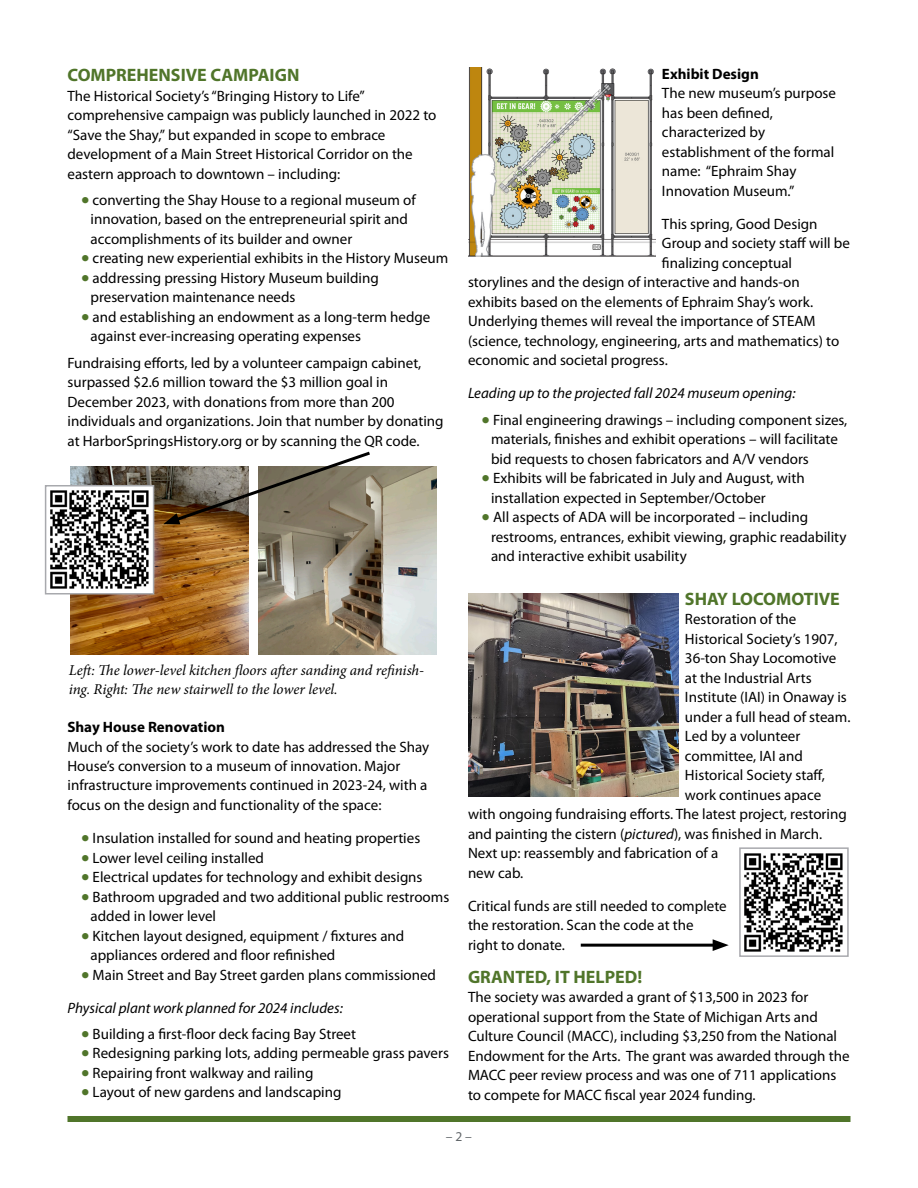
<style>
.page{position:relative;width:918px;height:1188px;background:#fff}
.page>*{position:absolute;margin:0;border:0;box-sizing:border-box;transform-origin:0 0}
.t1{font:700 18px "Myriad Pro";color:#50752a}
.t2{font:15px/19.5px "Myriad Pro";color:#000}
.t3{font:italic 15px/19.5px "Minion Pro";letter-spacing:-.005em;color:#000}
.t4{font:italic 15px "Myriad Pro";color:#000}
.t5{font:700 15px "Myriad Pro";color:#000}
.t6{font:13.5px "Myriad Pro";color:#606569}
.s1{font-size:30px;color:#50752a}
.s2{font-style:italic}
</style>
<div class="page">
<div style="left:68px;top:1116px;width:782px;height:6px;background:#50752a"></div>
<img style="left:468px;top:594px;width:210px;height:203px">
<img style="left:70px;top:466px;width:179px;height:188px">
<img style="left:259px;top:466px;width:178px;height:188px">
<img style="left:468px;top:68px;width:187px;height:189px">
<img style="left:744px;top:853px;width:99px;height:99px">
<div style="left:739px;top:847px;width:110px;height:110px;border:2px solid #a8a9ad"></div>
<hr style="left:581px;top:944px;width:137px;height:3px;background:#000">
<svg style="left:713px;top:939px;width:16px;height:12px"></svg>
<img style="left:50px;top:488px;width:101px;height:104px">
<div style="left:45px;top:485px;width:109px;height:110px;border:2px solid #a8a9ad"></div>
<svg style="left:163px;top:451px;width:210px;height:74px"></svg>
<p class="t1" style="left:68px;top:63px;width:233px">COMPREHENSIVE CAMPAIGN</p>
<p class="t2" style="left:68px;top:85px;width:370px">The Historical Society’s “Bringing History to Life” comprehensive campaign was publicly launched in 2022 to “Save the Shay,” but expanded in scope to embrace development of a Main Street Historical Corridor on the eastern approach to downtown – including:</p>
<p class="t2" style="left:91px;top:190px;width:327px;text-indent:-10px"><span class="s1">•</span> converting the Shay House to a regional museum of innovation, based on the entrepreneurial spirit and accomplishments of its builder and owner</p>
<p class="t2" style="left:81px;top:248px;width:369px"><span class="s1">•</span> creating new experiential exhibits in the History Museum</p>
<p class="t2" style="left:91px;top:268px;width:290px;text-indent:-10px"><span class="s1">•</span> addressing pressing History Museum building preservation maintenance needs</p>
<p class="t2" style="left:91px;top:307px;width:341px;text-indent:-10px"><span class="s1">•</span> and establishing an endowment as a long-term hedge against ever-increasing operating expenses</p>
<p class="t2" style="left:68px;top:352px;width:378px">Fundraising efforts, led by a volunteer campaign cabinet, surpassed $2.6 million toward the $3 million goal in December 2023, with donations from more than 200 individuals and organizations. Join that number by donating at HarborSpringsHistory.org or by scanning the QR code.</p>
<p class="t3" style="left:69px;top:660px;width:357px">Left: The lower-level kitchen floors after sanding and refinish&shy;ing. Right: The new stairwell to the lower level.</p>
<p class="t5" style="left:68px;top:717px;width:159px">Shay House Renovation</p>
<p class="t2" style="left:68px;top:736px;width:363px">Much of the society’s work to date has addressed the Shay House’s conversion to a museum of innovation. Major infrastructure improvements continued in 2023-24, with a focus on the design and functionality of the space:</p>
<p class="t2" style="left:81px;top:828px;width:341px"><span class="s1">•</span> Insulation installed for sound and heating properties</p>
<p class="t2" style="left:81px;top:847px;width:185px"><span class="s1">•</span> Lower level ceiling installed</p>
<p class="t2" style="left:81px;top:867px;width:343px"><span class="s1">•</span> Electrical updates for technology and exhibit designs</p>
<p class="t2" style="left:91px;top:886px;width:360px;text-indent:-10px"><span class="s1">•</span> Bathroom upgraded and two additional public restrooms added in lower level</p>
<p class="t2" style="left:91px;top:925px;width:315px;text-indent:-10px"><span class="s1">•</span> Kitchen layout designed, equipment / fixtures and appliances ordered and floor refinished</p>
<p class="t2" style="left:81px;top:964px;width:357px"><span class="s1">•</span> Main Street and Bay Street garden plans commissioned</p>
<p class="t4" style="left:68px;top:998px;width:277px">Physical plant work planned for 2024 includes:</p>
<p class="t2" style="left:81px;top:1024px;width:277px"><span class="s1">•</span> Building a first-floor deck facing Bay Street</p>
<p class="t2" style="left:81px;top:1043px;width:370px"><span class="s1">•</span> Redesigning parking lots, adding permeable grass pavers</p>
<p class="t2" style="left:81px;top:1063px;width:234px"><span class="s1">•</span> Repairing front walkway and railing</p>
<p class="t2" style="left:81px;top:1082px;width:262px"><span class="s1">•</span> Layout of new gardens and landscaping</p>
<p class="t5" style="left:662px;top:64px;width:98px">Exhibit Design</p>
<p class="t2" style="left:662px;top:83px;width:176px">The new museum’s purpose has been defined, characterized by establishment of the formal name: “Ephraim Shay<br>Innovation Museum.”</p>
<p class="t2" style="left:662px;top:214px;width:157px">This spring, Good Design</p>
<p class="t2" style="left:662px;top:233px;width:190px">Group and society staff will be</p>
<p class="t2" style="left:662px;top:253px;width:132px">finalizing conceptual</p>
<p class="t2" style="left:468px;top:272px;width:333px">storylines and the design of interactive and hands-on</p>
<p class="t2" style="left:468px;top:292px;width:347px">exhibits based on the elements of Ephraim Shay’s work.</p>
<p class="t2" style="left:468px;top:311px;width:349px">Underlying themes will reveal the importance of STEAM</p>
<p class="t2" style="left:468px;top:331px;width:373px">(science, technology, engineering, arts and mathematics) to</p>
<p class="t2" style="left:468px;top:350px;width:201px">economic and societal progress.</p>
<p class="t4" style="left:468px;top:384px;width:329px">Leading up to the projected fall 2024 museum opening:</p>
<p class="t2" style="left:491px;top:409px;width:358px;text-indent:-10px"><span class="s1">•</span> Final engineering drawings – including component sizes, materials, finishes and exhibit operations – will facilitate bid requests to chosen fabricators and A/V vendors</p>
<p class="t2" style="left:491px;top:468px;width:315px;text-indent:-10px"><span class="s1">•</span> Exhibits will be fabricated in July and August, with installation expected in September/October</p>
<p class="t2" style="left:491px;top:507px;width:357px;text-indent:-10px"><span class="s1">•</span> All aspects of ADA will be incorporated – including restrooms, entrances, exhibit viewing, graphic readability and interactive exhibit usability</p>
<p class="t1" style="left:685px;top:587px;width:156px">SHAY LOCOMOTIVE</p>
<p class="t2" style="left:685px;top:609px;width:113px">Restoration of the</p>
<p class="t2" style="left:685px;top:628px;width:154px">Historical Society’s 1907,</p>
<p class="t2" style="left:685px;top:648px;width:153px">36-ton Shay Locomotive</p>
<p class="t2" style="left:685px;top:667px;width:128px">at the Industrial Arts</p>
<p class="t2" style="left:685px;top:687px;width:163px">Institute (IAI) in Onaway is</p>
<p class="t2" style="left:685px;top:706px;width:167px">under a full head of steam.</p>
<p class="t2" style="left:685px;top:726px;width:117px">Led by a volunteer</p>
<p class="t2" style="left:685px;top:745px;width:119px">committee, IAI and</p>
<p class="t2" style="left:685px;top:765px;width:141px">Historical Society staff,</p>
<p class="t2" style="left:685px;top:784px;width:138px">work continues apace</p>
<p class="t2" style="left:468px;top:804px;width:380px">with ongoing fundraising efforts. The latest project, restoring</p>
<p class="t2" style="left:468px;top:823px;width:356px">and painting the cistern (<span class="s2">pictured</span>), was finished in March.</p>
<p class="t2" style="left:468px;top:843px;width:252px">Next up: reassembly and fabrication of a</p>
<p class="t2" style="left:468px;top:862px;width:57px">new cab.</p>
<p class="t2" style="left:468px;top:895px;width:260px">Critical funds are still needed to complete the restoration. Scan the code at the right to donate.</p>
<p class="t1" style="left:468px;top:965px;width:176px">GRANTED, IT HELPED!</p>
<p class="t2" style="left:468px;top:987px;width:383px">The society was awarded a grant of $13,500 in 2023 for operational support from the State of Michigan Arts and Culture Council (MACC), including $3,250 from the National Endowment for the Arts. The grant was awarded through the MACC peer review process and was one of 711 applications to compete for MACC fiscal year 2024 funding.</p>
<p class="t6" style="left:446px;top:1128px;width:28px">– 2 –</p>
</div>
